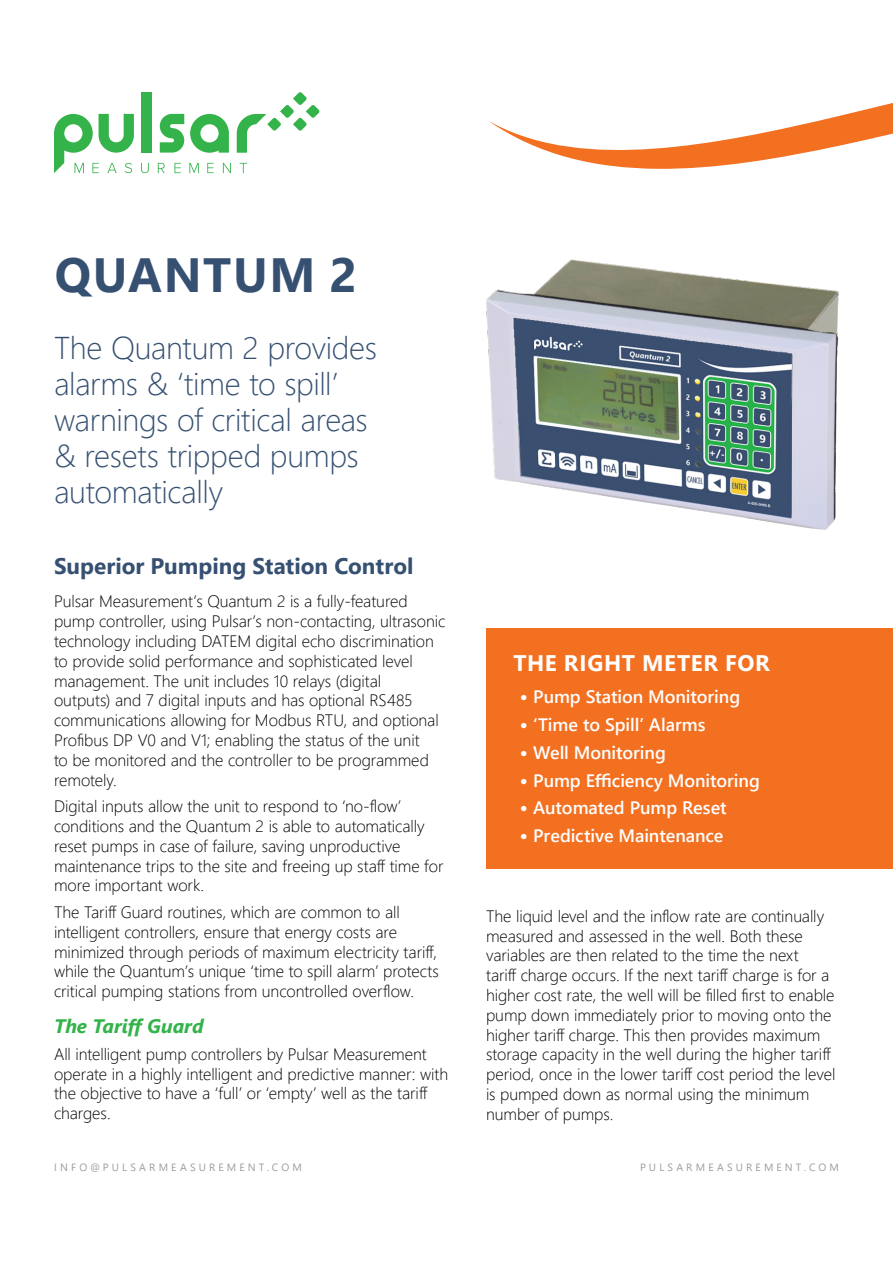
<style>
.page{position:relative;width:893px;height:1263px;background:#fff}
.page>*{position:absolute;margin:0;border:0;box-sizing:border-box;transform-origin:0 0}
.t1{font:700 48px "Segoe UI";letter-spacing:.035em;color:#365072}
.t2{font:300 31.5px/36px "Segoe UI";letter-spacing:-.01em;color:#365072}
.t3{font:700 22.5px "Segoe UI";color:#365072}
.t4{font:700 22.5px "Segoe UI";letter-spacing:.03em;color:#fff}
.t5{font:italic 700 19.5px "Segoe UI";color:#33b34a}
.t6{font:600 18px "Segoe UI";letter-spacing:-.005em;color:#fff}
.t7{font:300 16.5px/19.8px "Segoe UI";letter-spacing:-.005em;color:#000}
.t8{font:10.5px "Segoe UI";letter-spacing:.3em;color:#999ca0}
.s1{font-family:"Proxima Nova";font-weight:700;font-size:22.5px}
</style>
<div class="page">
<svg style="left:489px;top:103px;width:404px;height:66px"></svg>
<div style="left:142px;top:92px;width:10px;height:61px;background:#33b34a"></div>
<svg style="left:160px;top:114px;width:24px;height:39px"></svg>
<svg style="left:190px;top:114px;width:39px;height:39px"></svg>
<svg style="left:237px;top:92px;width:82px;height:61px"></svg>
<svg style="left:54px;top:114px;width:80px;height:59px"></svg>
<svg style="left:141px;top:163px;width:8px;height:10px"></svg>
<svg style="left:158px;top:163px;width:7px;height:10px"></svg>
<svg style="left:174px;top:163px;width:7px;height:10px"></svg>
<svg style="left:189px;top:163px;width:10px;height:10px"></svg>
<svg style="left:207px;top:163px;width:7px;height:10px"></svg>
<svg style="left:223px;top:163px;width:8px;height:10px"></svg>
<svg style="left:240px;top:163px;width:7px;height:10px"></svg>
<img style="left:486px;top:260px;width:353px;height:270px">
<div style="left:486px;top:663px;width:407px;height:206px;background:#f37021"></div>
<div style="left:486px;top:628px;width:407px;height:43px;background:#f37021"></div>
<h1 class="t1" style="left:55px;top:229px;width:304px">QUANTUM 2</h1>
<h2 class="t2" style="left:54px;top:327px;width:325px">The Quantum 2 provides alarms &amp; ‘time to spill’ warnings of critical areas &amp; resets tripped pumps automatically</h2>
<h3 class="t3" style="left:54px;top:545px;width:361px">Superior Pumping Station Control</h3>
<p class="t7" style="left:54px;top:590px;width:393px">Pulsar Measurement’s Quantum 2 is a fully-featured pump controller, using Pulsar’s non-contacting, ultrasonic technology including DATEM digital echo discrimination to provide solid performance and sophisticated level management. The unit includes 10 relays (digital<br>outputs) and 7 digital inputs and has optional RS485 communications allowing for Modbus RTU, and optional Profibus DP V0 and V1; enabling the status of the unit<br>to be monitored and the controller to be programmed remotely.</p>
<p class="t7" style="left:54px;top:795px;width:391px">Digital inputs allow the unit to respond to ‘no-flow’ conditions and the Quantum 2 is able to automatically reset pumps in case of failure, saving unproductive maintenance trips to the site and freeing up staff time for more important work.</p>
<p class="t7" style="left:54px;top:900px;width:386px">The Tariff Guard routines, which are common to all intelligent controllers, ensure that energy costs are minimized through periods of maximum electricity tariff, while the Quantum’s unique ‘time to spill alarm’ protects critical pumping stations from uncontrolled overflow.</p>
<p class="t5" style="left:54px;top:1008px;width:151px">The Tariff Guard</p>
<p class="t7" style="left:54px;top:1042px;width:396px">All intelligent pump controllers by Pulsar Measurement operate in a highly intelligent and predictive manner: with the objective to have a ‘full’ or ‘empty’ well as the tariff charges.</p>
<h3 class="t4" style="left:513px;top:642px;width:258px">THE RIGHT METER FOR</h3>
<p class="t6" style="left:520px;top:680px;width:222px"><span class="s1">•</span> Pump Station Monitoring</p>
<p class="t6" style="left:520px;top:708px;width:187px"><span class="s1">•</span> ‘Time to Spill’ Alarms</p>
<p class="t6" style="left:520px;top:735px;width:148px"><span class="s1">•</span> Well Monitoring</p>
<p class="t6" style="left:520px;top:763px;width:242px"><span class="s1">•</span> Pump Efficiency Monitoring</p>
<p class="t6" style="left:520px;top:791px;width:208px"><span class="s1">•</span> Automated Pump Reset</p>
<p class="t6" style="left:520px;top:819px;width:205px"><span class="s1">•</span> Predictive Maintenance</p>
<p class="t7" style="left:486px;top:904px;width:351px">The liquid level and the inflow rate are continually measured and assessed in the well. Both these variables are then related to the time the next<br>tariff charge occurs. If the next tariff charge is for a higher cost rate, the well will be filled first to enable pump down immediately prior to moving onto the higher tariff charge. This then provides maximum storage capacity in the well during the higher tariff period, once in the lower tariff cost period the level is pumped down as normal using the minimum number of pumps.</p>
<p class="t8" style="left:54px;top:1157px;width:249px">INFO@PULSARMEASUREMENT.COM</p>
<p class="t8" style="left:640px;top:1157px;width:200px">PULSARMEASUREMENT.COM</p>
</div>
